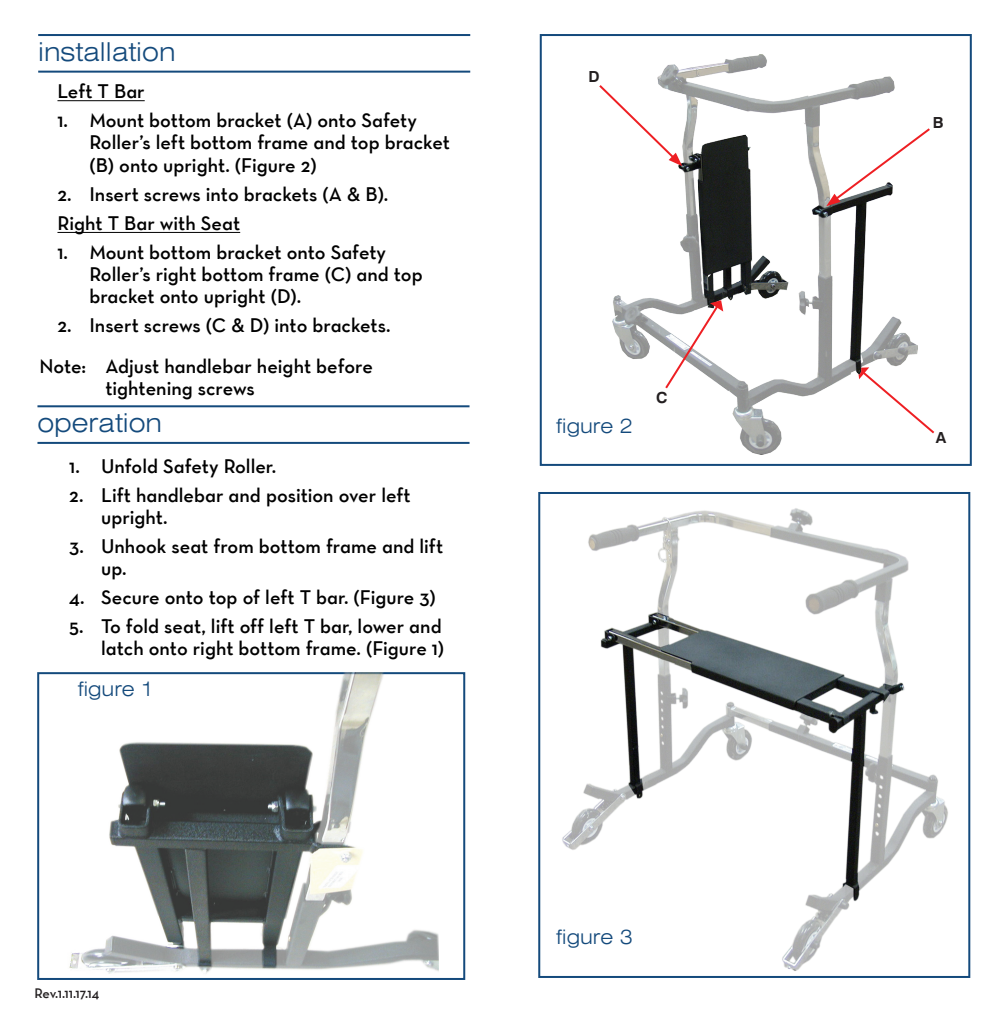
<style>
.page{position:relative;width:1008px;height:1009px;background:#fff}
.page>*{position:absolute;margin:0;border:0;box-sizing:border-box;transform-origin:0 0}
.t1{font:300 expanded 26px "Swiss 721 BT";color:#144a7c}
.t2{font:20px/22px "Neutraface Text TT Demi Alt";color:#000}
.t3{font:300 expanded 20px "Swiss 721 BT";color:#144a7c}
.t4{font:700 15.2px "Swiss 721 BT";color:#231f20}
.t5{font:14px "Neutraface Text TT Demi Alt";color:#231f20}
</style>
<div class="page">
<div style="left:538px;top:491px;width:432px;height:486px;border:2px solid #144a7c"></div>
<img style="left:562px;top:508px;width:386px;height:463px">
<hr style="left:37px;top:405px;width:432px;height:2px;background:#144a7c">
<hr style="left:37px;top:441px;width:432px;height:2px;background:#144a7c">
<hr style="left:38px;top:34px;width:432px;height:2px;background:#144a7c">
<hr style="left:38px;top:71px;width:432px;height:2px;background:#144a7c">
<hr style="left:57px;top:100px;width:88px;height:1px;background:#000">
<hr style="left:57px;top:232px;width:183px;height:1px;background:#000">
<div style="left:540px;top:34px;width:432px;height:431px;border:2px solid #144a7c"></div>
<div style="left:37px;top:671px;width:428px;height:308px;border:2px solid #144a7c"></div>
<svg style="left:918px;top:418px;width:17px;height:16px"></svg>
<img style="left:612px;top:55px;width:306px;height:399px">
<img style="left:66px;top:672px;width:373px;height:302px">
<svg style="left:826px;top:126px;width:104px;height:80px"></svg>
<svg style="left:599px;top:83px;width:83px;height:83px"></svg>
<svg style="left:663px;top:300px;width:60px;height:90px"></svg>
<h1 class="t1" style="left:38px;top:36px;width:139px">installation</h1>
<p class="t2" style="left:57px;top:80px;width:89px">Left T Bar</p>
<p class="t2" style="left:89px;top:109px;width:362px;text-indent:-32px">1. Mount bottom bracket (A) onto Safety<br>Roller’s left bottom frame and top bracket (B) onto upright. (Figure 2)</p>
<p class="t2" style="left:57px;top:179px;width:332px;line-height:29.2px">2. Insert screws into brackets (A &amp; B).<br>Right T Bar with Seat</p>
<p class="t2" style="left:89px;top:241px;width:335px;text-indent:-32px">1. Mount bottom bracket onto Safety<br>Roller’s right bottom frame (C) and top bracket onto upright (D).</p>
<p class="t2" style="left:39px;top:305px;width:353px;line-height:40px;text-indent:18px">2. Insert screws (C &amp; D) into brackets.<br>Note: Adjust handlebar height before</p>
<p class="t2" style="left:105px;top:376px;width:151px">tightening screws</p>
<h1 class="t1" style="left:37px;top:407px;width:126px">operation</h1>
<p class="t2" style="left:69px;top:454px;width:209px">1. Unfold Safety Roller.</p>
<p class="t2" style="left:101px;top:483px;width:311px;text-indent:-32px">2. Lift handlebar and position over left upright.</p>
<p class="t2" style="left:101px;top:534px;width:343px;text-indent:-32px">3. Unhook seat from bottom frame and lift up.</p>
<p class="t2" style="left:69px;top:586px;width:368px">4. Secure onto top of left T bar. (Figure 3)</p>
<p class="t2" style="left:69px;top:615px;width:376px;text-align:right">5. To fold seat, lift off left T bar, lower and latch onto right bottom frame. (Figure 1)</p>
<p class="t3" style="left:78px;top:677px;width:78px">figure 1</p>
<p class="t5" style="left:34px;top:984px;width:66px">Rev.1.11.17.14</p>
<p class="t4" style="left:588px;top:67px;width:13px">D</p>
<p class="t3" style="left:556px;top:414px;width:78px">figure 2</p>
<p class="t4" style="left:656px;top:388px;width:13px">C</p>
<p class="t3" style="left:556px;top:924px;width:78px">figure 3</p>
<p class="t4" style="left:933px;top:114px;width:12px">B</p>
<p class="t4" style="left:936px;top:427px;width:12px">A</p>
</div>
